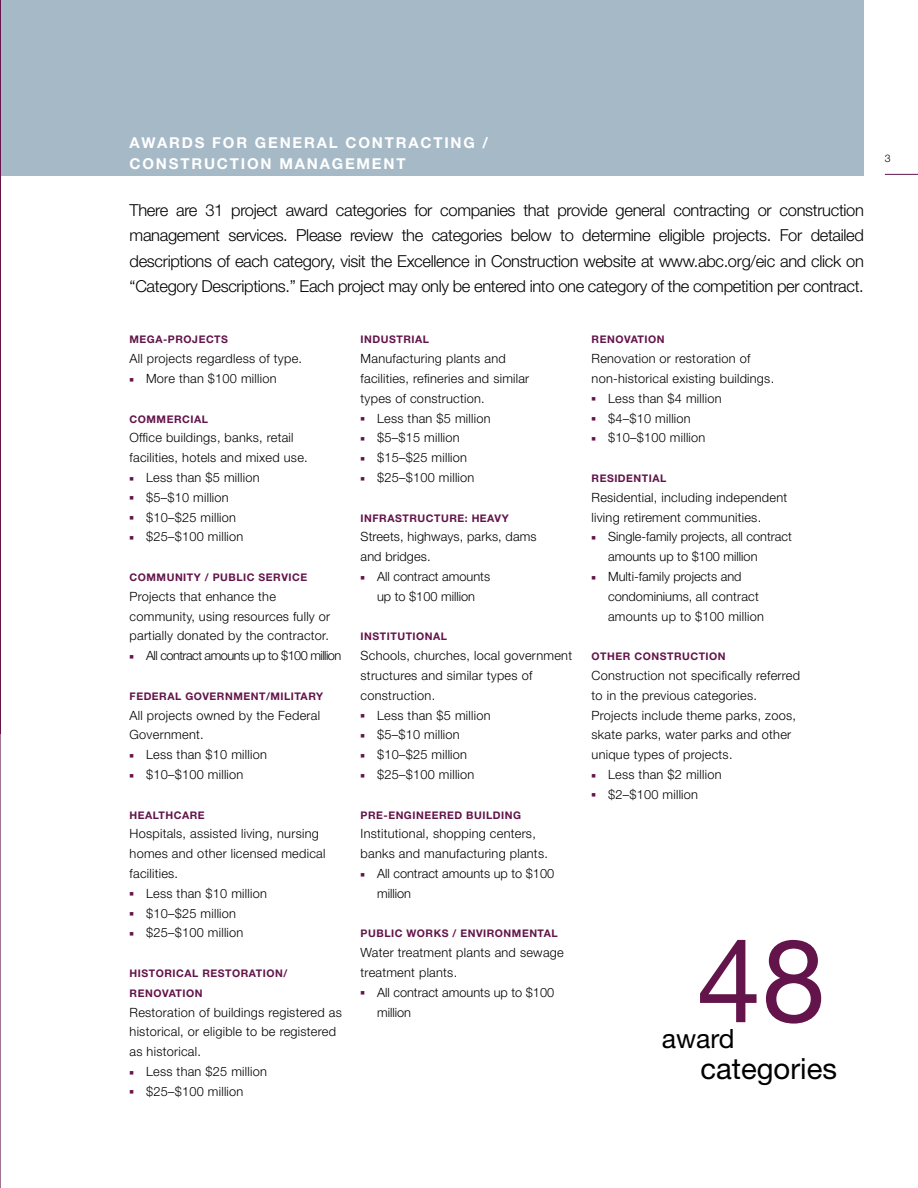
<style>
.page{position:relative;width:918px;height:1188px;background:#fff}
.page>*{position:absolute;margin:0;border:0;box-sizing:border-box;transform-origin:0 0}
.t1{font:116.1px "Helvetica Neue LT Std";color:#63144a}
.t2{font:29.25px "Helvetica Neue LT Std";color:#000}
.t3{font:26.55px "Helvetica Neue LT Std";color:#000}
.t4{font:300 16.5px/25.5px "Helvetica Neue LT Std";letter-spacing:-.02em;color:#000;text-align:justify}
.t5{font:700 15px "Helvetica Neue LT Std";letter-spacing:.12em;color:#fff}
.t6{font:300 12.75px/19.8px "Helvetica Neue LT Std";letter-spacing:.02em;color:#000}
.t7{font:300 12.75px/19.8px "Helvetica Neue LT Std";color:#000}
.t8{font:300 12.75px "Helvetica Neue LT Std";letter-spacing:-.04em;color:#000}
.t9{font:700 10.5px/19.8px "Helvetica Neue LT Std";letter-spacing:.05em;color:#63144a}
.t10{font:300 10.5px "Helvetica Neue LT Std";color:#000}
.s1{color:#63144a}
</style>
<div class="page">
<div style="left:0;top:0;width:864px;height:176px;background:#a5b9c7"></div>
<svg style="left:0;top:733px;width:1px;height:455px"></svg>
<hr style="left:0;top:0;width:1px;height:733px;background:#63144a">
<hr style="left:885px;top:174px;width:33px;height:1px;background:#63144a">
<p class="t5" style="left:130px;top:133px;width:138px">AWARDS FOR GENE</p>
<p class="t5" style="left:304px;top:133px;width:186px">RAL CONTRACTING /</p>
<p class="t5" style="left:130px;top:154px;width:164px">CONSTRUCTION MANA</p>
<p class="t5" style="left:332px;top:154px;width:75px">GEMENT</p>
<p class="t4" style="left:130px;top:197px;width:736px">There are 31 project award categories for companies that provide general contracting or construction management services. Please review the categories below to determine eligible projects. For detailed descriptions of each category, visit the Excellence in Construction website at www.abc.org/eic and click on “Category Descriptions.” Each project may only be entered into one category of the competition per contract.</p>
<p class="t9" style="left:130px;top:330px;width:100px">MEGA-PROJECTS</p>
<p class="t6" style="left:130px;top:349px;width:174px">All projects regardless of type.</p>
<p class="t6" style="left:130px;top:368px;width:149px"><span class="s1">■</span> More than $100 million</p>
<p class="t9" style="left:130px;top:409px;width:80px">COMMERCIAL</p>
<p class="t6" style="left:130px;top:428px;width:180px">Office buildings, banks, retail facilities, hotels and mixed use.</p>
<p class="t6" style="left:130px;top:467px;width:131px"><span class="s1">■</span> Less than $5 million</p>
<p class="t6" style="left:130px;top:487px;width:101px"><span class="s1">■</span> $5–$10 million</p>
<p class="t6" style="left:130px;top:507px;width:108px"><span class="s1">■</span> $10–$25 million</p>
<p class="t6" style="left:130px;top:527px;width:115px"><span class="s1">■</span> $25–$100 million</p>
<p class="t9" style="left:130px;top:567px;width:171px">COMMUNITY / PUBLIC SERVICE</p>
<p class="t6" style="left:130px;top:586px;width:202px">Projects that enhance the community, using resources fully or partially donated by the contractor.</p>
<p class="t8" style="left:130px;top:648px;width:213px"><span class="s1">■</span> All contract amounts up to $100 million</p>
<p class="t9" style="left:130px;top:686px;width:195px">FEDERAL GOVERNMENT/MILITARY</p>
<p class="t6" style="left:130px;top:705px;width:192px">All projects owned by the Federal<br>Government.</p>
<p class="t6" style="left:130px;top:745px;width:139px"><span class="s1">■</span> Less than $10 million</p>
<p class="t6" style="left:130px;top:764px;width:115px"><span class="s1">■</span> $10–$100 million</p>
<p class="t9" style="left:130px;top:805px;width:45px">HEALTHCA</p>
<p class="t9" style="left:190px;top:805px;width:15px">RE</p>
<p class="t6" style="left:130px;top:824px;width:197px">Hospitals, assisted living, nursing homes and other licensed medical facilities.</p>
<p class="t6" style="left:130px;top:883px;width:139px"><span class="s1">■</span> Less than $10 million</p>
<p class="t6" style="left:130px;top:903px;width:108px"><span class="s1">■</span> $10–$25 million</p>
<p class="t6" style="left:130px;top:923px;width:115px"><span class="s1">■</span> $25–$100 million</p>
<p class="t9" style="left:130px;top:963px;width:159px">HISTORICAL RESTORATION/<br>REN</p>
<p class="t9" style="left:153px;top:983px;width:49px">OVATION</p>
<p class="t6" style="left:130px;top:1002px;width:214px">Restoration of buildings registered as historical, or eligible to be registered as historical.</p>
<p class="t6" style="left:130px;top:1061px;width:139px"><span class="s1">■</span> Less than $25 million</p>
<p class="t6" style="left:130px;top:1081px;width:115px"><span class="s1">■</span> $25–$100 million</p>
<p class="t9" style="left:361px;top:330px;width:70px">IN DUSTRIAL</p>
<p class="t6" style="left:361px;top:349px;width:170px">Manufacturing plants and facilities, refineries and similar types of construction.</p>
<p class="t6" style="left:361px;top:408px;width:131px"><span class="s1">■</span> Less than $5 million</p>
<p class="t6" style="left:361px;top:428px;width:101px"><span class="s1">■</span> $5–$15 million</p>
<p class="t6" style="left:361px;top:448px;width:108px"><span class="s1">■</span> $15–$25 million</p>
<p class="t6" style="left:361px;top:467px;width:115px"><span class="s1">■</span> $25–$100 million</p>
<p class="t9" style="left:361px;top:508px;width:150px">IN FRASTRUCTURE: HEAVY</p>
<p class="t6" style="left:361px;top:527px;width:178px">Streets, highways, parks, dams and bridges.</p>
<p class="t7" style="left:361px;top:566px;width:131px;text-align:center"><span class="s1">■</span> All contract amounts up to $100 million</p>
<p class="t9" style="left:361px;top:627px;width:88px">INSTITUTIONAL</p>
<p class="t6" style="left:361px;top:646px;width:213px">Schools, churches, local government structures and similar types of construction.</p>
<p class="t6" style="left:361px;top:705px;width:131px"><span class="s1">■</span> Less than $5 million</p>
<p class="t6" style="left:361px;top:725px;width:101px"><span class="s1">■</span> $5–$10 million</p>
<p class="t6" style="left:361px;top:745px;width:108px"><span class="s1">■</span> $10–$25 million</p>
<p class="t6" style="left:361px;top:764px;width:115px"><span class="s1">■</span> $25–$100 million</p>
<p class="t9" style="left:361px;top:805px;width:64px">PRE-ENGINEE</p>
<p class="t9" style="left:439px;top:805px;width:83px">RED BUILDING</p>
<p class="t6" style="left:361px;top:824px;width:189px">Institutional, shopping centers, banks and manufacturing plants.</p>
<p class="t7" style="left:377px;top:863px;width:179px;text-indent:-17px"><span class="s1">■</span> All contract amounts up to $100 million</p>
<p class="t9" style="left:361px;top:924px;width:199px">PUBLIC WORKS / ENVIRONMENTAL</p>
<p class="t6" style="left:361px;top:943px;width:205px">Water treatment plants and sewage treatment plants.</p>
<p class="t7" style="left:377px;top:982px;width:179px;text-indent:-17px"><span class="s1">■</span> All contract amounts up to $100 million</p>
<p class="t9" style="left:592px;top:330px;width:9px">REN</p>
<p class="t9" style="left:615px;top:330px;width:49px">OVATION</p>
<p class="t6" style="left:592px;top:349px;width:184px">Renovation or restoration of non-historical existing buildings.</p>
<p class="t6" style="left:592px;top:388px;width:131px"><span class="s1">■</span> Less than $4 million</p>
<p class="t6" style="left:592px;top:408px;width:101px"><span class="s1">■</span> $4–$10 million</p>
<p class="t6" style="left:592px;top:428px;width:115px"><span class="s1">■</span> $10–$100 million</p>
<p class="t9" style="left:592px;top:468px;width:76px">RESIDENTIAL</p>
<p class="t6" style="left:592px;top:487px;width:197px">Residential, including independent living retirement communities.</p>
<p class="t7" style="left:608px;top:527px;width:185px;text-indent:-17px"><span class="s1">■</span> Single-family projects, all contract amounts up to $100 million</p>
<p class="t7" style="left:608px;top:566px;width:157px;text-indent:-17px"><span class="s1">■</span> Multi-family projects and condominiums, all contract amounts up to $100 million</p>
<p class="t9" style="left:592px;top:646px;width:134px">OTHER CONSTRUCTION</p>
<p class="t6" style="left:592px;top:665px;width:210px">Construction not specifically referred to in the previous categories.<br>Projects include theme parks, zoos, skate parks, water parks and other unique types of projects.</p>
<p class="t6" style="left:592px;top:764px;width:131px"><span class="s1">■</span> Less than $2 million</p>
<p class="t6" style="left:592px;top:784px;width:108px"><span class="s1">■</span> $2–$100 million</p>
<h1 class="t1" style="left:697px;top:912px;width:131px">48</h1>
<h3 class="t3" style="left:662px;top:1023px;width:74px">award</h3>
<h2 class="t2" style="left:700px;top:1051px;width:138px">categories</h2>
<p class="t10" style="left:885px;top:152px;width:7px">3</p>
</div>
